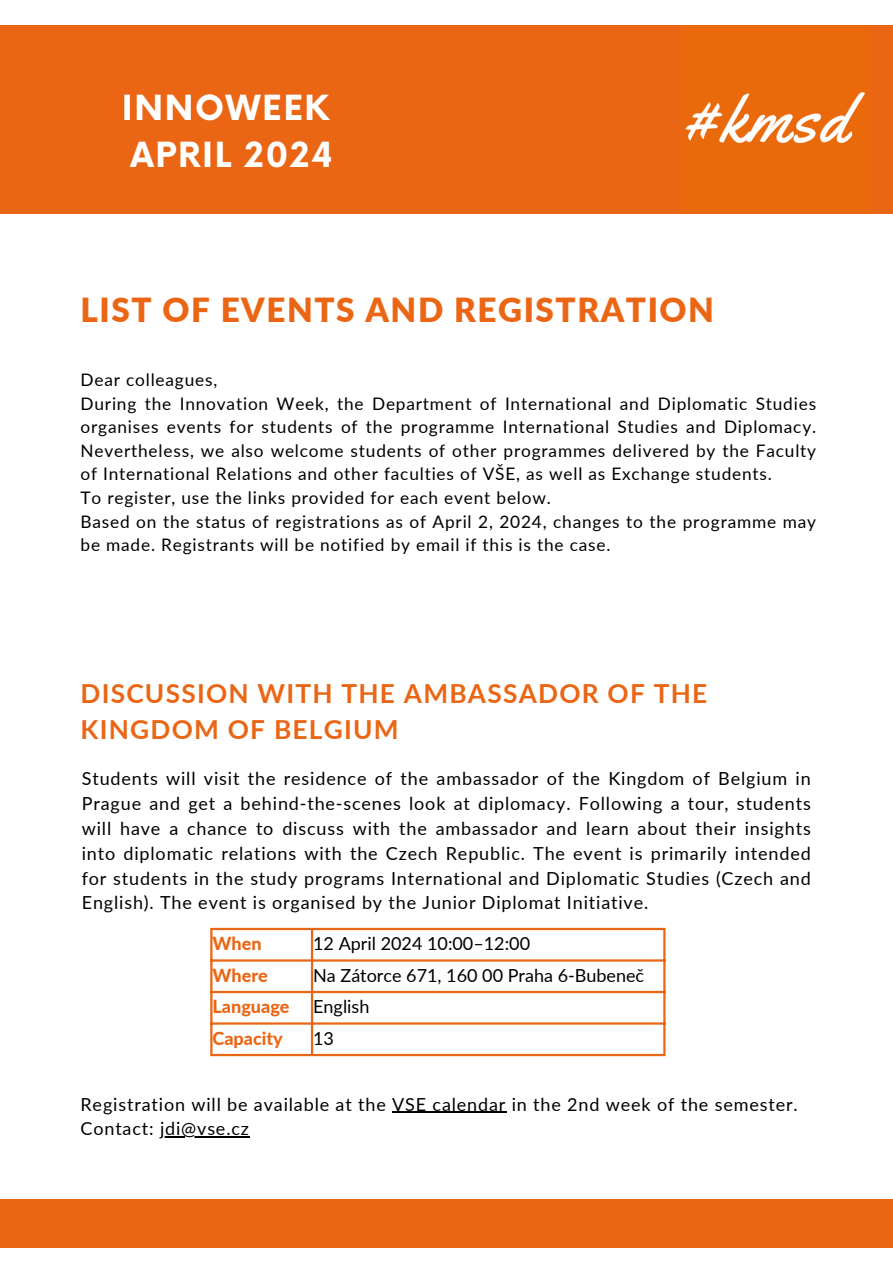
<style>
.page{position:relative;width:893px;height:1264px;background:#fff}
.page>*{position:absolute;margin:0;border:0;box-sizing:border-box;transform-origin:0 0}
.t1{font:700 33.75px/47.2px "Now";letter-spacing:.045em;color:#fff}
.t2{font:900 33.15px "Lato";letter-spacing:.045em;color:#eb6614}
.t3{font:700 26.25px/36px "Lato";letter-spacing:.045em;color:#eb6614}
.t4{font:18px/24.8px "Lato";letter-spacing:.045em;color:#000;text-align:justify}
.t5{font:18px "Lato";color:#000}
.t6{font:800 18px "Lato";color:#eb6614}
.t7{font:17.25px/23.7px "Lato";letter-spacing:.045em;color:#000;text-align:justify}
</style>
<div class="page">
<div style="left:0;top:25px;width:892px;height:189px;background:#eb6614"></div>
<div style="left:0;top:1199px;width:892px;height:49px;background:#eb6614"></div>
<img style="left:684px;top:91px;width:182px;height:53px">
<hr style="left:210px;top:930px;width:2px;height:123px;background:#eb6614">
<hr style="left:311px;top:930px;width:2px;height:123px;background:#eb6614">
<hr style="left:663px;top:930px;width:2px;height:123px;background:#eb6614">
<hr style="left:210px;top:927px;width:455px;height:3px;background:#eb6614">
<hr style="left:210px;top:959px;width:455px;height:2px;background:#eb6614">
<hr style="left:210px;top:990px;width:455px;height:3px;background:#eb6614">
<hr style="left:210px;top:1022px;width:455px;height:2px;background:#eb6614">
<hr style="left:210px;top:1053px;width:455px;height:3px;background:#eb6614">
<hr style="left:392px;top:1111px;width:114px;height:1px;background:#000">
<hr style="left:160px;top:1136px;width:90px;height:1px;background:#000">
<p class="t1" style="left:122px;top:86px;width:212px">INNOWEEK<br>APRIL 2024</p>
<p class="t2" style="left:80px;top:289px;width:635px">LIST OF EVENTS AND REGISTRATION</p>
<p class="t7" style="left:80px;top:367px;width:138px">Dear colleagues,</p>
<p class="t7" style="left:80px;top:391px;width:737px">During the Innovation Week, the Department of International and Diplomatic Studies organises events for students of the programme International Studies and Diplomacy.<br>Nevertheless, we also welcome students of other programmes delivered by the Faculty of International Relations and other faculties of VŠE, as well as Exchange students.</p>
<p class="t7" style="left:80px;top:485px;width:472px">To register, use the links provided for each event below.</p>
<p class="t7" style="left:80px;top:509px;width:737px">Based on the status of registrations as of April 2, 2024, changes to the programme may be made. Registrants will be notified by email if this is the case.</p>
<p class="t3" style="left:80px;top:675px;width:628px">DISCUSSION WITH THE AMBASSADOR OF THE<br>KINGDOM OF BELGIUM</p>
<p class="t4" style="left:82px;top:766px;width:730px">Students will visit the residence of the ambassador of the Kingdom of Belgium in Prague and get a behind-the-scenes look at diplomacy. Following a tour, students will have a chance to discuss with the ambassador and learn about their insights into diplomatic relations with the Czech Republic. The event is primarily intended for students in the study programs International and Diplomatic Studies (Czech and English). The event is organised by the Junior Diplomat Initiative.</p>
<h1 class="t6" style="left:212px;top:932px;width:51px">When</h1>
<p class="t5" style="left:313px;top:932px;width:218px">12 April 2024 10:00–12:00</p>
<p class="t6" style="left:212px;top:964px;width:57px">Where</p>
<p class="t5" style="left:313px;top:964px;width:332px">Na Zátorce 671, 160 00 Praha 6-Bubeneč</p>
<p class="t6" style="left:212px;top:995px;width:79px">Language</p>
<h2 class="t5" style="left:313px;top:995px;width:58px">English</h2>
<p class="t6" style="left:212px;top:1027px;width:72px">Capacity</p>
<p class="t4" style="left:313px;top:1025px;width:22px">13</p>
<p class="t4" style="left:80px;top:1091px;width:718px">Registration will be available at the VSE calendar in the 2nd week of the semester.</p>
<p class="t4" style="left:80px;top:1116px;width:170px">Contact: jdi@vse.cz</p>
</div>
